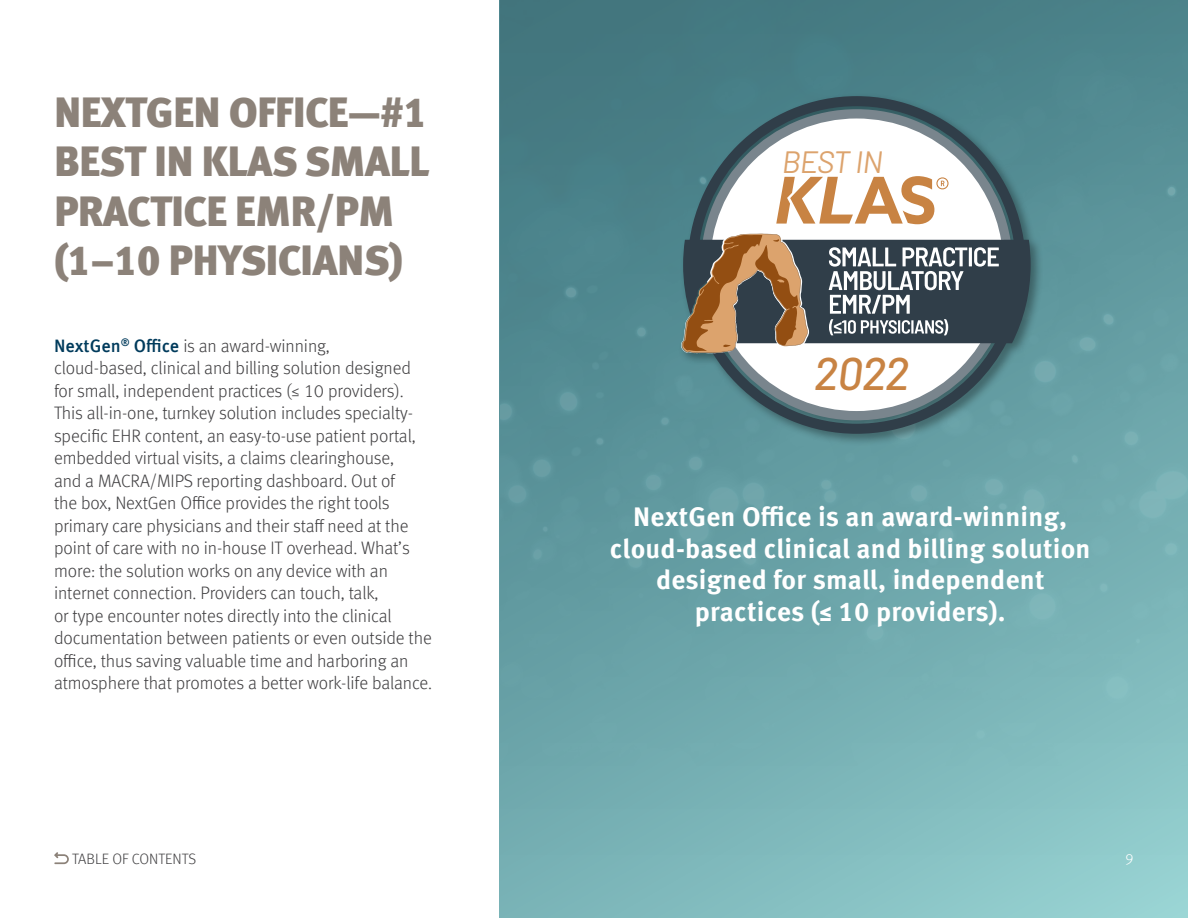
<style>
.page{position:relative;width:1188px;height:918px;background:#fff}
.page>*{position:absolute;margin:0;border:0;box-sizing:border-box;transform-origin:0 0}
.t1{font:italic 500 45.9px "Barlow";color:#c88343}
.t2{font:900 42px/49.5px "Meta Offc";letter-spacing:-.02em;color:#8c8279}
.t3{font:italic 30.9px "Barlow";color:#dca36d}
.t4{font:700 27px/31.5px "Meta Offc";letter-spacing:.01em;color:#fff;text-align:center}
.t5{font:300 18px/22.5px "Meta Offc";letter-spacing:-.005em;color:#414042}
.t6{font:300 15px "Meta Offc";color:#414042}
.t7{font:300 15px "Meta Offc";color:#fff}
.s1{font-weight:500;color:#003b5c}
</style>
<div class="page">
<img style="left:501px;top:0;width:687px;height:918px">
<div style="left:678px;top:93px;width:365px;height:354px;background:#000;opacity:.35"></div>
<svg style="left:688px;top:96px;width:336px;height:138px;background:#45747c"></svg>
<svg style="left:701px;top:109px;width:309px;height:125px"></svg>
<svg style="left:776px;top:176px;width:173px;height:48px"></svg>
<svg style="left:681px;top:234px;width:350px;height:200px"></svg>
<svg style="left:54px;top:852px;width:15px;height:12px"></svg>
<h2 class="t2" style="left:54px;top:89px;width:377px">NEXTGEN OFFICE—#1<br>BEST IN KLAS SMALL<br>PRACTICE EMR/PM (1–10 PHYSICIANS)</h2>
<p class="t5" style="left:54px;top:335px;width:380px"><span class="s1">NextGen</span><sup>®</sup> <span class="s1">Office</span> is an award-winning,<br>cloud-based, clinical and billing solution designed for small, independent practices (≤ 10 providers).<br>This all-in-one, turnkey solution includes specialty&shy;specific EHR content, an easy-to-use patient portal, embedded virtual visits, a claims clearinghouse,<br>and a MACRA/MIPS reporting dashboard. Out of<br>the box, NextGen Office provides the right tools primary care physicians and their staff need at the point of care with no in-house IT overhead. What’s more: the solution works on any device with an internet connection. Providers can touch, talk,<br>or type encounter notes directly into the clinical documentation between patients or even outside the office, thus saving valuable time and harboring an atmosphere that promotes a better work-life balance.</p>
<h3 class="t3" style="left:782px;top:139px;width:102px">BEST IN</h3>
<h1 class="t1" style="left:815px;top:340px;width:96px">2022</h1>
<h3 class="t4" style="left:610px;top:502px;width:482px">NextGen Office is an award-winning, cloud-based clinical and billing solution designed for small, independent practices (≤ 10 providers).</h3>
<p class="t6" style="left:72px;top:850px;width:125px">TABLE OF CONTENTS</p>
<p class="t7" style="left:1125px;top:850px;width:10px">9</p>
</div>
